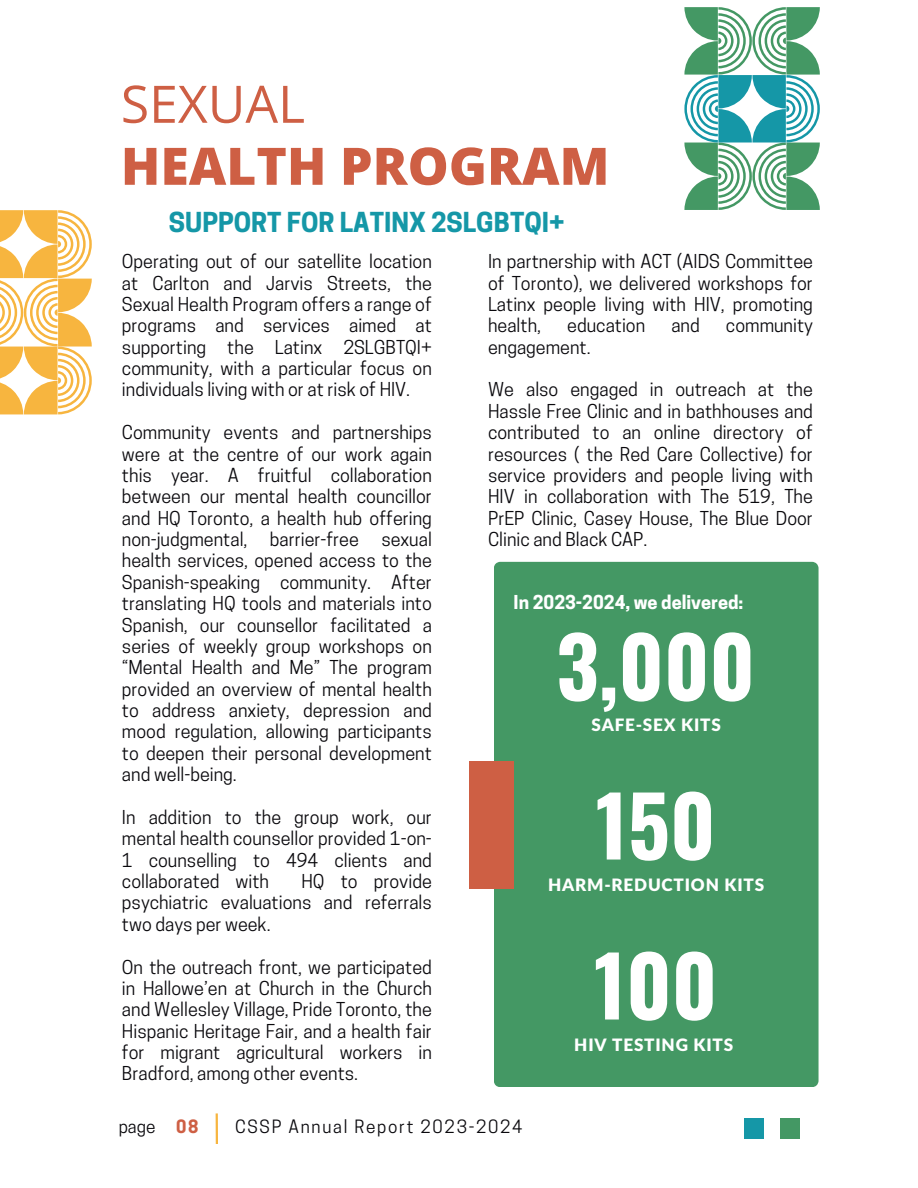
<style>
.page{position:relative;width:918px;height:1188px;background:#fff}
.page>*{position:absolute;margin:0;border:0;box-sizing:border-box;transform-origin:0 0}
.t1{font:700 82.65px "Oswald";color:#fff}
.t2{font:800 51.75px "Open Sans";color:#ce5f44}
.t3{font:51.75px "Open Sans";color:#ce5f44}
.t4{font:700 25.8px "Cooper Hewitt";color:#1597a7}
.t5{font:18px/21.3px "Cooper Hewitt";color:#0a090d;text-align:justify}
.t6{font:700 18px "Cooper Hewitt";color:#fff}
.t7{font:17.25px "Cooper Hewitt";letter-spacing:.1em;color:#0a090d}
.t8{font:900 17.1px "Lato Latin";letter-spacing:.045em;color:#fff}
.s1{font-weight:700;color:#ce5f44}
</style>
<div class="page">
<svg style="left:684px;top:7px;width:136px;height:203px"></svg>
<svg style="left:0;top:210px;width:92px;height:204px"></svg>
<div style="left:494px;top:562px;width:325px;height:525px;background:#449864"></div>
<div style="left:469px;top:761px;width:45px;height:127px;background:#ce5f44"></div>
<hr style="left:216px;top:1113px;width:2px;height:31px;background:#f7b53f">
<div style="left:745px;top:1119px;width:19px;height:20px;background:#1597a7"></div>
<div style="left:780px;top:1119px;width:20px;height:20px;background:#449864"></div>
<h2 class="t3" style="left:121px;top:69px;width:186px">SEXUAL</h2>
<h2 class="t2" style="left:121px;top:127px;width:490px">HEALTH PROGRAM</h2>
<h3 class="t4" style="left:169px;top:207px;width:397px">SUPPORT FOR LATINX 2SLGBTQI+</h3>
<p class="t5" style="left:122px;top:251px;width:311px">Operating out of our satellite location at Carlton and Jarvis Streets, the Sexual Health Program offers a range of programs and services aimed at supporting the Latinx 2SLGBTQI+ community, with a particular focus on individuals living with or at risk of HIV.</p>
<p class="t5" style="left:122px;top:422px;width:311px">Community events and partnerships were at the centre of our work again this year. A fruitful collaboration between our mental health councillor and HQ Toronto, a health hub offering non-judgmental,</p>
<p class="t5" style="left:488px;top:251px;width:326px">In partnership with ACT (AIDS Committee of Toronto), we delivered workshops for Latinx people living with HIV, promoting health,</p>
<p class="t5" style="left:567px;top:315px;width:80px">education</p>
<p class="t5" style="left:671px;top:315px;width:30px">and</p>
<p class="t5" style="left:726px;top:315px;width:88px">community</p>
<p class="t5" style="left:488px;top:336px;width:104px">engagement.</p>
<p class="t5" style="left:488px;top:379px;width:326px">We also engaged in outreach at the Hassle Free Clinic and in bathhouses and contributed to an online directory of resources ( the Red Care Collective) for service providers and people living with HIV in collaboration with The 519, The PrEP Clinic, Casey House, The Blue Door Clinic and Black CAP.</p>
<p class="t5" style="left:270px;top:529px;width:90px">barrier-free</p>
<p class="t5" style="left:122px;top:529px;width:311px;text-indent:259px">sexual health services, opened access to the Spanish-speaking community. After translating HQ tools and materials into Spanish, our counsellor facilitated a series of weekly group workshops on “Mental Health and Me” The program provided an overview of mental health to address anxiety, depression and mood regulation, allowing participants to deepen their personal development and well-being.</p>
<p class="t5" style="left:122px;top:807px;width:311px">In addition to the group work, our mental health counsellor provided 1-on-1 counselling to 494 clients and collaborated with</p>
<p class="t6" style="left:514px;top:591px;width:231px">In 2023-2024, we delivered:</p>
<h1 class="t1" style="left:556px;top:624px;width:200px">3,000</h1>
<p class="t8" style="left:591px;top:714px;width:131px">SAFE-SEX KITS</p>
<h1 class="t1" style="left:596px;top:783px;width:121px">150</h1>
<p class="t8" style="left:548px;top:874px;width:218px">HARM-REDUCTION KITS</p>
<p class="t5" style="left:122px;top:871px;width:311px;text-indent:179px">HQ to provide psychiatric evaluations and referrals two days per week.</p>
<p class="t5" style="left:122px;top:956px;width:311px">On the outreach front, we participated in Hallowe’en at Church in the Church and Wellesley Village, Pride Toronto, the Hispanic Heritage Fair, and a health fair for migrant agricultural workers in Bradford, among other events.</p>
<h1 class="t1" style="left:594px;top:943px;width:125px">100</h1>
<p class="t8" style="left:574px;top:1034px;width:160px">HIV TESTING KITS</p>
<p class="t7" style="left:119px;top:1116px;width:81px">page <span class="s1">08</span></p>
<p class="t7" style="left:235px;top:1116px;width:289px">CSSP Annual Report 2023-2024</p>
</div>
